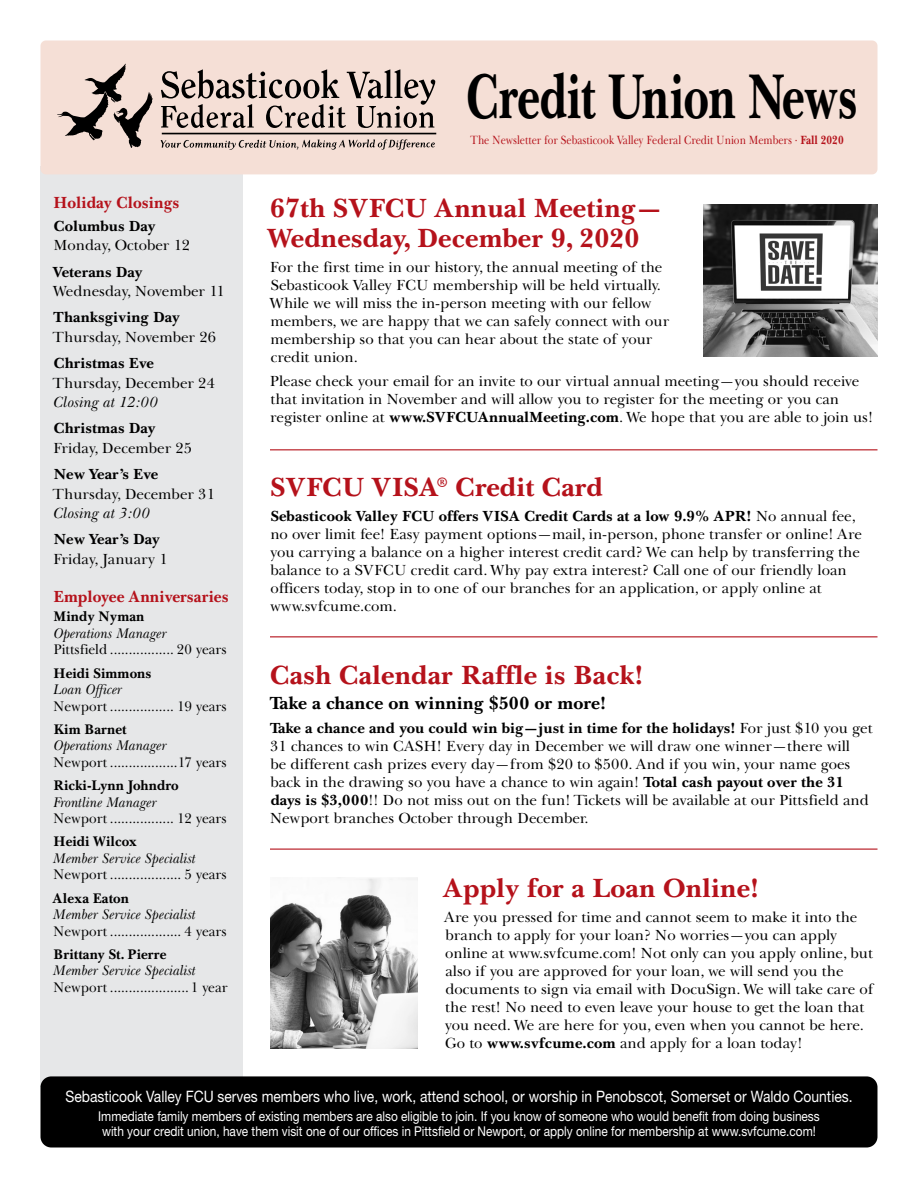
<style>
.page{position:relative;width:918px;height:1188px;background:#fff}
.page>*{position:absolute;margin:0;border:0;box-sizing:border-box;transform-origin:0 0}
.t1{font:700 64.65px "Baskerville Cyr LT Std";letter-spacing:-.025em;color:#000;scale:.7 1}
.t2{font:700 27px/30px "Baskerville Cyr LT Std";color:#b5121b}
.t3{font:700 18px "Baskerville Cyr LT Std";color:#000}
.t4{font:700 16.5px "Baskerville Cyr LT Std";color:#b5121b;scale:.95 1}
.t5{font:15.75px "Helvetica Neue LT Std";color:#fff;scale:.88 1}
.t6{font:15px/18px "Baskerville Cyr LT Std Upright";color:#000}
.t7{font:700 15px "Baskerville Cyr LT Std";color:#000}
.t8{font:15px "Baskerville Cyr LT Std Incline";color:#000}
.t9{font:14.25px "Baskerville Cyr LT Std Upright";color:#000;scale:.95 1}
.t10{font:14.25px "Baskerville Cyr LT Std Incline";color:#000;scale:.95 1}
.t11{font:700 14.25px "Baskerville Cyr LT Std";color:#000;scale:.95 1}
.t12{font:13.5px/15px "Helvetica Neue LT Std";color:#fff;scale:.88 1}
.t13{font:12.15px "Baskerville Cyr LT Std Upright";color:#b5121b;scale:.84 1}
.s1{font-family:"Baskerville Cyr LT Std";font-weight:700}
.s2{font-family:"Baskerville Cyr LT Std Upright";font-weight:400}
</style>
<div class="page">
<div style="left:40px;top:166px;width:203px;height:920px;background:#e6e7e8"></div>
<div style="left:41px;top:1076px;width:836px;height:72px;background:#000;border-radius:11px"></div>
<div style="left:41px;top:40px;width:837px;height:134px;background:#f5dfd6;border-radius:5px"></div>
<svg style="left:161px;top:139px;width:274px;height:11px"></svg>
<svg style="left:161px;top:69px;width:274px;height:59px"></svg>
<svg style="left:57px;top:64px;width:96px;height:84px"></svg>
<hr style="left:162px;top:133px;width:274px;height:1px;background:#000">
<hr style="left:270px;top:449px;width:608px;height:1px;background:#b5121b">
<hr style="left:270px;top:636px;width:608px;height:1px;background:#b5121b">
<hr style="left:270px;top:849px;width:608px;height:1px;background:#b5121b">
<img style="left:703px;top:204px;width:175px;height:152px">
<img style="left:270px;top:878px;width:148px;height:171px">
<p class="t4" style="left:54px;top:193px;width:134px">Holiday Closings</p>
<p class="t7" style="left:54px;top:217px;width:104px">Columbus Day</p>
<p class="t6" style="left:53px;top:237px;width:138px">Monday, October 12</p>
<p class="t7" style="left:52px;top:263px;width:92px">Veterans Day</p>
<p class="t6" style="left:53px;top:283px;width:174px">Wednesday, November 11</p>
<p class="t7" style="left:53px;top:309px;width:128px">Thanksgiving Day</p>
<p class="t6" style="left:53px;top:328px;width:165px">Thursday, November 26</p>
<p class="t7" style="left:54px;top:355px;width:101px">Christmas Eve</p>
<p class="t6" style="left:53px;top:374px;width:164px">Thursday, December 24</p>
<p class="t8" style="left:53px;top:394px;width:106px">Closing at 12:00</p>
<p class="t7" style="left:54px;top:420px;width:103px">Christmas Day</p>
<p class="t6" style="left:53px;top:439px;width:140px">Friday, December 25</p>
<p class="t7" style="left:54px;top:466px;width:106px">New Year’s Eve</p>
<p class="t6" style="left:53px;top:485px;width:164px">Thursday, December 31</p>
<p class="t8" style="left:53px;top:505px;width:98px">Closing at 3:00</p>
<p class="t7" style="left:54px;top:531px;width:108px">New Year’s Day</p>
<p class="t6" style="left:53px;top:550px;width:116px">Friday, January 1</p>
<p class="t4" style="left:54px;top:587px;width:186px">Employee Anniversaries</p>
<p class="t11" style="left:54px;top:609px;width:97px">Mindy Nyman</p>
<p class="t10" style="left:53px;top:625px;width:121px">Operations Manager</p>
<p class="t9" style="left:53px;top:642px;width:184px">Pittsfield ................. 20 years</p>
<p class="t11" style="left:54px;top:665px;width:104px">Heidi Simmons</p>
<p class="t10" style="left:53px;top:681px;width:74px">Loan Officer</p>
<p class="t9" style="left:53px;top:698px;width:184px">Newport ................. 19 years</p>
<p class="t11" style="left:54px;top:721px;width:78px">Kim Barnet</p>
<p class="t10" style="left:53px;top:738px;width:121px">Operations Manager</p>
<p class="t9" style="left:53px;top:754px;width:184px">Newport ..................17 years</p>
<p class="t11" style="left:54px;top:777px;width:133px">Ricki-Lynn Johndro</p>
<p class="t10" style="left:53px;top:794px;width:111px">Frontline Manager</p>
<p class="t9" style="left:53px;top:810px;width:184px">Newport ................. 12 years</p>
<p class="t11" style="left:54px;top:834px;width:90px">Heidi Wilcox</p>
<p class="t10" style="left:53px;top:850px;width:152px">Member Service Specialist</p>
<p class="t9" style="left:53px;top:867px;width:184px">Newport ................... 5 years</p>
<p class="t11" style="left:52px;top:890px;width:82px">Alexa Eaton</p>
<p class="t10" style="left:53px;top:906px;width:152px">Member Service Specialist</p>
<p class="t9" style="left:53px;top:923px;width:184px">Newport ................... 4 years</p>
<p class="t11" style="left:54px;top:946px;width:120px">Brittany St. Pierre</p>
<p class="t10" style="left:53px;top:963px;width:152px">Member Service Specialist</p>
<p class="t9" style="left:53px;top:979px;width:185px">Newport .....................1 year</p>
<h1 class="t1" style="left:467px;top:60px;width:560px">Credit Union News</h1>
<p class="t13" style="left:470px;top:133px;width:446px">The Newsletter for Sebasticook Valley Federal Credit Union Members · <span class="s1">Fall 2020</span></p>
<h2 class="t2" style="left:267px;top:194px;width:398px">67th SVFCU Annual Meeting—<br>Wednesday, December 9, 2020</h2>
<p class="t6" style="left:269px;top:258px;width:402px">For the first time in our history, the annual meeting of the Sebasticook Valley FCU membership will be held virtually.<br>While we will miss the in-person meeting with our fellow members, we are happy that we can safely connect with our membership so that you can hear about the state of your credit union.</p>
<p class="t6" style="left:270px;top:373px;width:605px">Please check your email for an invite to our virtual annual meeting—you should receive that invitation in November and will allow you to register for the meeting or you can register online at <span class="s1">www.SVFCUAnnualMeeting.com</span>. We hope that you are able to join us!</p>
<h2 class="t2" style="left:271px;top:473px;width:334px">SVFCU VISA® Credit Card</h2>
<p class="t7" style="left:271px;top:507px;width:587px">Sebasticook Valley FCU offers VISA Credit Cards at a low 9.9% APR! <span class="s2">No annual fee,</span></p>
<p class="t6" style="left:270px;top:525px;width:593px">no over limit fee! Easy payment options—mail, in-person, phone transfer or online! Are you carrying a balance on a higher interest credit card? We can help by transferring the balance to a SVFCU credit card. Why pay extra interest? Call one of our friendly loan officers today, stop in to one of our branches for an application, or apply online at www.svfcume.com.</p>
<h2 class="t2" style="left:270px;top:661px;width:375px">Cash Calendar Raffle is Back!</h2>
<p class="t3" style="left:269px;top:693px;width:338px">Take a chance on winning $500 or more!</p>
<p class="t7" style="left:270px;top:720px;width:605px">Take a chance and you could win big—just in time for the holidays! <span class="s2">For just $10 you get</span></p>
<p class="t6" style="left:270px;top:738px;width:601px">31 chances to win CASH! Every day in December we will draw one winner—there will be different cash prizes every day—from $20 to $500. And if you win, your name goes back in the drawing so you have a chance to win again! <span class="s1">Total cash payout over the 31 days is $3,000</span>!! Do not miss out on the fun! Tickets will be available at our Pittsfield and Newport branches October through December.</p>
<h2 class="t2" style="left:442px;top:874px;width:318px">Apply for a Loan Online!</h2>
<p class="t6" style="left:443px;top:908px;width:432px">Are you pressed for time and cannot seem to make it into the branch to apply for your loan? No worries—you can apply online at www.svfcume.com! Not only can you apply online, but also if you are approved for your loan, we will send you the documents to sign via email with DocuSign. We will take care of the rest! No need to even leave your house to get the loan that you need. We are here for you, even when you cannot be here.<br>Go to <span class="s1">www.svfcume.com</span> and apply for a loan today!</p>
<p class="t5" style="left:65px;top:1087px;width:896px">Sebasticook Valley FCU serves members who live, work, attend school, or worship in Penobscot, Somerset or Waldo Counties.</p>
<p class="t12" style="left:98px;top:1108px;width:822px">Immediate family members of existing members are also eligible to join. If you know of someone who would benefit from doing business with your credit union, have them visit one of our offices in Pittsfield or Newport, or apply online for membership at www.svfcume.com!</p>
</div>
